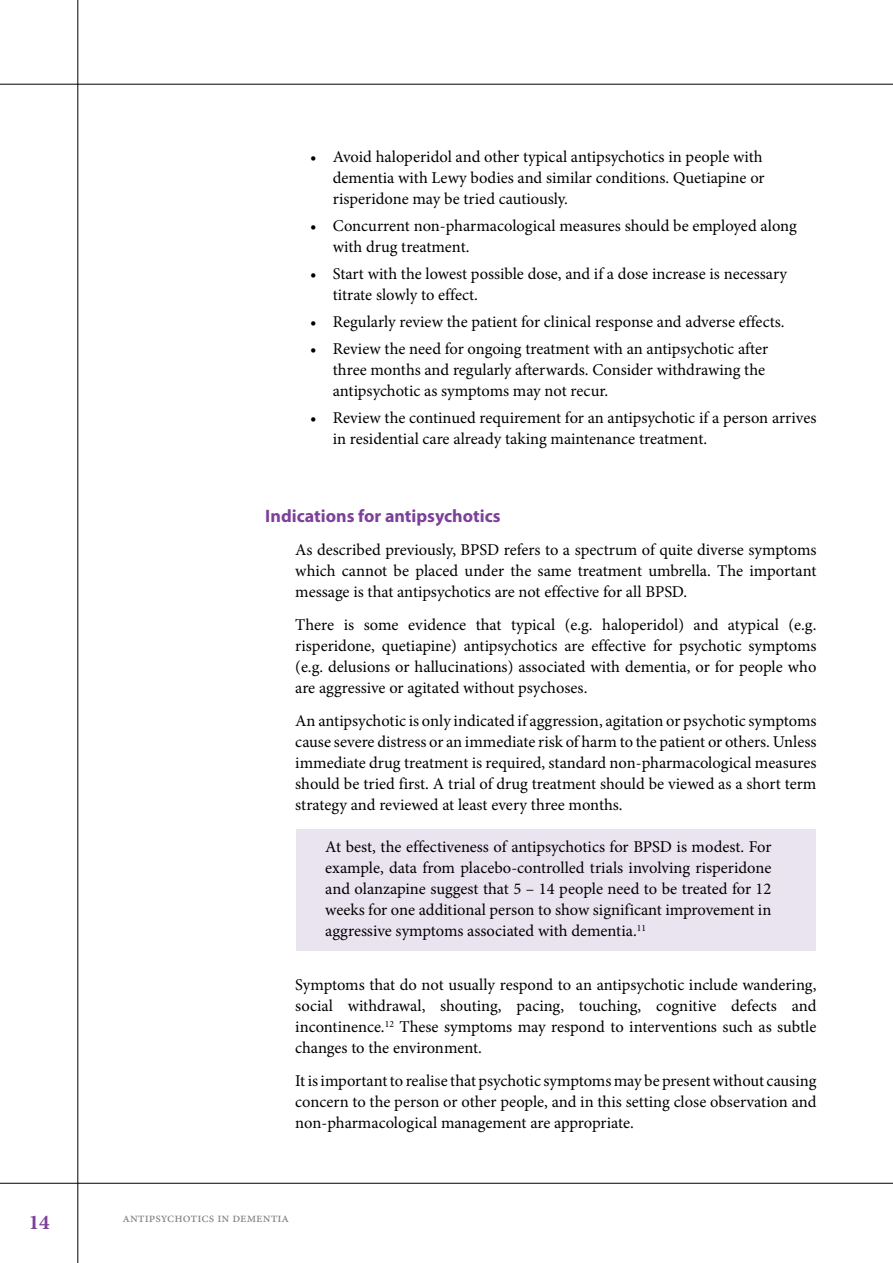
<style>
.page{position:relative;width:893px;height:1263px;background:#fff}
.page>*{position:absolute;margin:0;border:0;box-sizing:border-box;transform-origin:0 0}
.t1{font:700 21px "Minion Pro";color:#7c4199}
.t2{font:700 18px "Myriad Pro";color:#7c4199}
.t3{font:16.5px/21px "Minion Pro";color:#000;text-align:justify}
.t4{font:13.5px "Minion Pro";color:#808285}
</style>
<div class="page">
<hr style="left:0;top:1183px;width:893px;height:1px;background:#000">
<hr style="left:78px;top:0;width:1px;height:1263px;background:#000">
<hr style="left:0;top:84px;width:893px;height:1px;background:#000">
<div style="left:296px;top:829px;width:520px;height:122px;background:#eae4f1"></div>
<p class="t3" style="left:333px;top:146px;width:433px;text-align:left;text-indent:-23px">• Avoid haloperidol and other typical antipsychotics in people with dementia with Lewy bodies and similar conditions. Quetiapine or risperidone may be tried cautiously.</p>
<p class="t3" style="left:333px;top:215px;width:465px;text-indent:-23px">• Concurrent non-pharmacological measures should be employed along with drug treatment.</p>
<p class="t3" style="left:333px;top:263px;width:456px;text-indent:-23px">• Start with the lowest possible dose, and if a dose increase is necessary titrate slowly to effect.</p>
<p class="t3" style="left:310px;top:311px;width:476px">• Regularly review the patient for clinical response and adverse effects.</p>
<p class="t3" style="left:333px;top:338px;width:437px;text-align:left;text-indent:-23px">• Review the need for ongoing treatment with an antipsychotic after three months and regularly afterwards. Consider withdrawing the antipsychotic as symptoms may not recur.</p>
<p class="t3" style="left:333px;top:407px;width:485px;text-indent:-22px">• Review the continued requirement for an antipsychotic if a person arrives in residential care already taking maintenance treatment.</p>
<p class="t2" style="left:265px;top:504px;width:237px">Indications for antipsychotics</p>
<p class="t3" style="left:295px;top:539px;width:523px">As described previously, BPSD refers to a spectrum of quite diverse symptoms which cannot be placed under the same treatment umbrella. The important message is that antipsychotics are not effective for all BPSD.</p>
<p class="t3" style="left:295px;top:614px;width:523px">There is some evidence that typical (e.g. haloperidol) and atypical (e.g. risperidone, quetiapine) antipsychotics are effective for psychotic symptoms (e.g. delusions or hallucinations) associated with dementia, or for people who are aggressive or agitated without psychoses.</p>
<p class="t3" style="left:295px;top:710px;width:523px">An antipsychotic is only indicated if aggression, agitation or psychotic symptoms cause severe distress or an immediate risk of harm to the patient or others. Unless immediate drug treatment is required, standard non-pharmacological measures should be tried first. A trial of drug treatment should be viewed as a short term strategy and reviewed at least every three months.</p>
<p class="t3" style="left:325px;top:836px;width:448px">At best, the effectiveness of antipsychotics for BPSD is modest. For example, data from placebo-controlled trials involving risperidone and olanzapine suggest that 5 – 14 people need to be treated for 12 weeks for one additional person to show significant improvement in aggressive symptoms associated with dementia.<sup>11</sup></p>
<p class="t3" style="left:295px;top:974px;width:523px">Symptoms that do not usually respond to an antipsychotic include wandering, social withdrawal, shouting, pacing, touching, cognitive defects and incontinence.<sup>12</sup> These symptoms may respond to interventions such as subtle changes to the environment.</p>
<p class="t3" style="left:295px;top:1070px;width:523px">It is important to realise that psychotic symptoms may be present without causing concern to the person or other people, and in this setting close observation and non-pharmacological management are appropriate.</p>
<p class="t1" style="left:29px;top:1208px;width:22px">14</p>
<p class="t4" style="left:122px;top:1209px;width:168px">antipsychotics in dementia</p>
</div>
